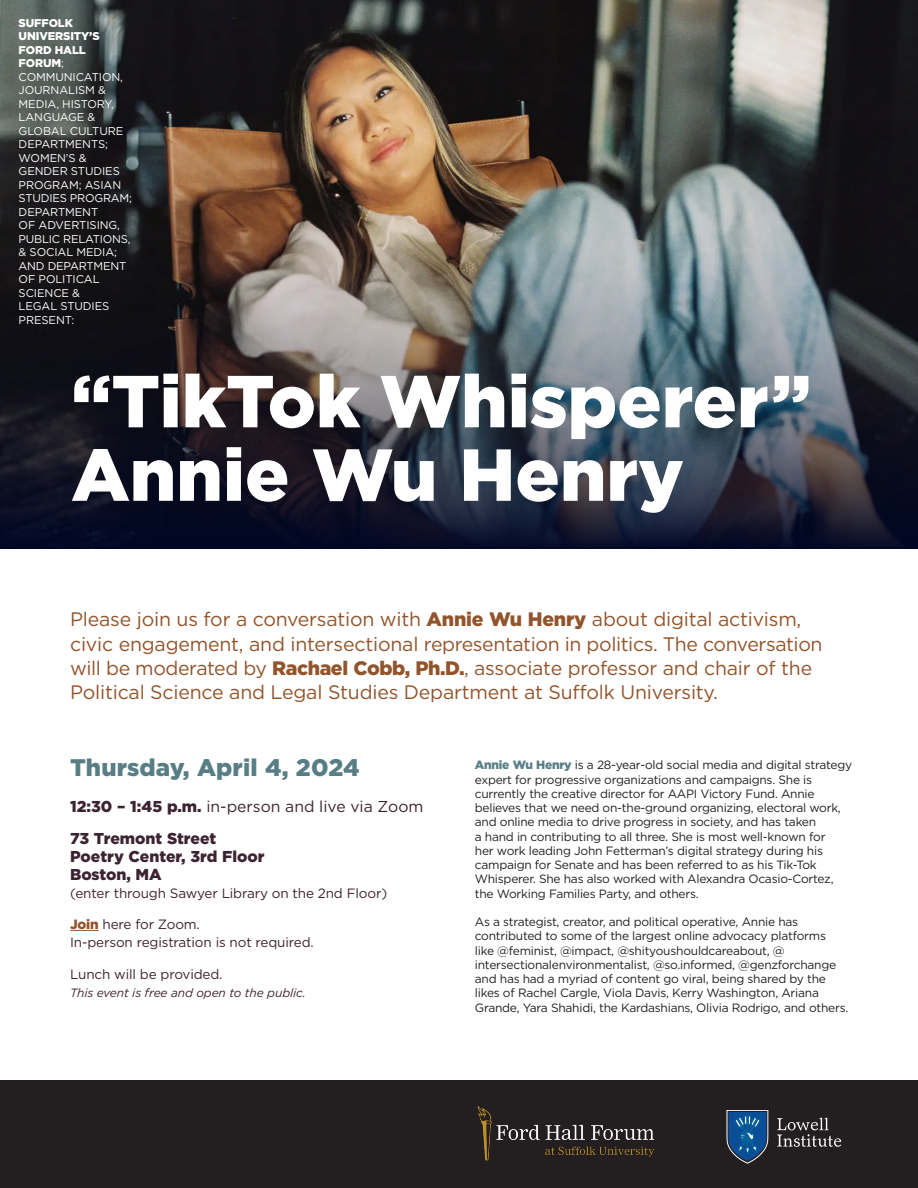
<style>
.page{position:relative;width:918px;height:1188px;background:#fff}
.page>*{position:absolute;margin:0;border:0;box-sizing:border-box;transform-origin:0 0}
.t1{font:900 73.5px/73.5px "Gotham";color:#fff}
.t2{font:900 24px "Gotham";letter-spacing:.005em;color:#587e85}
.Description_small_8_5_10_5{font:19.5px/24.3px "Gotham";letter-spacing:-.01em;color:#92542b}
.t3{font:900 15.75px "Gotham";color:#3d2331}
.t4{font:15.75px "Gotham";color:#3d2331}
.t5{font:13.5px "Gotham";letter-spacing:-.01em;color:#3d2331}
.Description_small_8_5_10_5-2{font:12px/14.2px "Gotham";letter-spacing:-.02em;color:#231f20}
.t6{font:italic 12px "Gotham";letter-spacing:-.01em;color:#3d2331}
.t7{font:11.25px/13.5px "Gotham";letter-spacing:-.01em;color:#fff}
.t8{font:900 11.25px/13.5px "Gotham";letter-spacing:-.01em;color:#fff}
.s1{font-weight:400}
.s2{font-weight:900}
.s3{font-weight:900;color:#92542b}
.s4{font-weight:900;color:#587e85}
</style>
<div class="page">
<img style="left:0;top:0;width:918px;height:54px">
<img style="left:0;top:54px;width:918px;height:495px">
<div style="left:0;top:1081px;width:918px;height:107px;background:#231f20"></div>
<img style="left:477px;top:1105px;width:178px;height:56px">
<svg style="left:727px;top:1110px;width:41px;height:53px;background:#265989"></svg>
<svg style="left:777px;top:1118px;width:64px;height:29px"></svg>
<svg style="left:70px;top:930px;width:29px;height:1px"></svg>
<p class="t8" style="left:19px;top:16px;width:56px">SUFFOLK</p>
<p class="t8" style="left:19px;top:29px;width:83px">UNIVERSITY’S<br>FORD HALL</p>
<p class="t8" style="left:19px;top:56px;width:47px">FORUM<span class="s1">;</span></p>
<p class="t7" style="left:19px;top:70px;width:115px">COMMUNICATION,<br>JOURNALISM &amp;<br>MEDIA, HISTORY,<br>LANGUAGE &amp;<br>GLOBAL CULTURE<br>DEPARTMENTS;<br>WOMEN’S &amp;<br>GENDER STUDIES<br>PROGRAM; ASIAN<br>STUDIES PROGRAM;<br>DEPARTMENT<br>OF ADVERTISING,<br>PUBLIC RELATIONS, &amp; SOCIAL MEDIA;<br>AND DEPARTMENT<br>OF POLITICAL<br>SCIENCE &amp;<br>LEGAL STUDIES<br>PRESENT:</p>
<p class="t1" style="left:71px;top:364px;width:742px">“TikTok Whisperer”<br>Annie Wu Henry</p>
<p class="Description_small_8_5_10_5" style="left:70px;top:607px;width:754px">Please join us for a conversation with <span class="s2">Annie Wu Henry</span> about digital activism, civic engagement, and intersectional representation in politics. The conversation will be moderated by <span class="s2">Rachael Cobb, Ph.D.</span>, associate professor and chair of the Political Science and Legal Studies Department at Suffolk University.</p>
<p class="t2" style="left:70px;top:751px;width:291px">Thursday, April 4, 2024</p>
<p class="t4" style="left:70px;top:796px;width:355px"><span class="s2">12:30 – 1:45 p.m.</span> in-person and live via Zoom</p>
<p class="t3" style="left:70px;top:827px;width:148px">73 Tremont Street</p>
<p class="t3" style="left:70px;top:845px;width:196px">Poetry Center, 3rd Floor</p>
<p class="t3" style="left:70px;top:863px;width:93px">Boston, MA</p>
<p class="t5" style="left:70px;top:884px;width:319px">(enter through Sawyer Library on the 2nd Floor)</p>
<p class="t5" style="left:70px;top:916px;width:131px"><span class="s3">Join</span> here for Zoom.</p>
<p class="t5" style="left:70px;top:934px;width:245px">In-person registration is not required.</p>
<p class="t5" style="left:70px;top:965px;width:154px">Lunch will be provided.</p>
<p class="t6" style="left:70px;top:985px;width:237px">This event is free and open to the public.</p>
<p class="Description_small_8_5_10_5-2" style="left:475px;top:758px;width:379px"><span class="s4">Annie Wu Henry</span> is a 28-year-old social media and digital strategy expert for progressive organizations and campaigns. She is currently the creative director for AAPI Victory Fund. Annie believes that we need on-the-ground organizing, electoral work, and online media to drive progress in society, and has taken<br>a hand in contributing to all three. She is most well-known for<br>her work leading John Fetterman’s digital strategy during his campaign for Senate and has been referred to as his Tik-Tok Whisperer. She has also worked with Alexandra Ocasio-Cortez, the Working Families Party, and others.</p>
<p class="Description_small_8_5_10_5-2" style="left:475px;top:914px;width:375px">As a strategist, creator, and political operative, Annie has contributed to some of the largest online advocacy platforms<br>like @feminist, @impact, @shityoushouldcareabout, @ intersectionalenvironmentalist, @so.informed, @genzforchange and has had a myriad of content go viral, being shared by the likes of Rachel Cargle, Viola Davis, Kerry Washington, Ariana Grande, Yara Shahidi, the Kardashians, Olivia Rodrigo, and others.</p>
</div>
